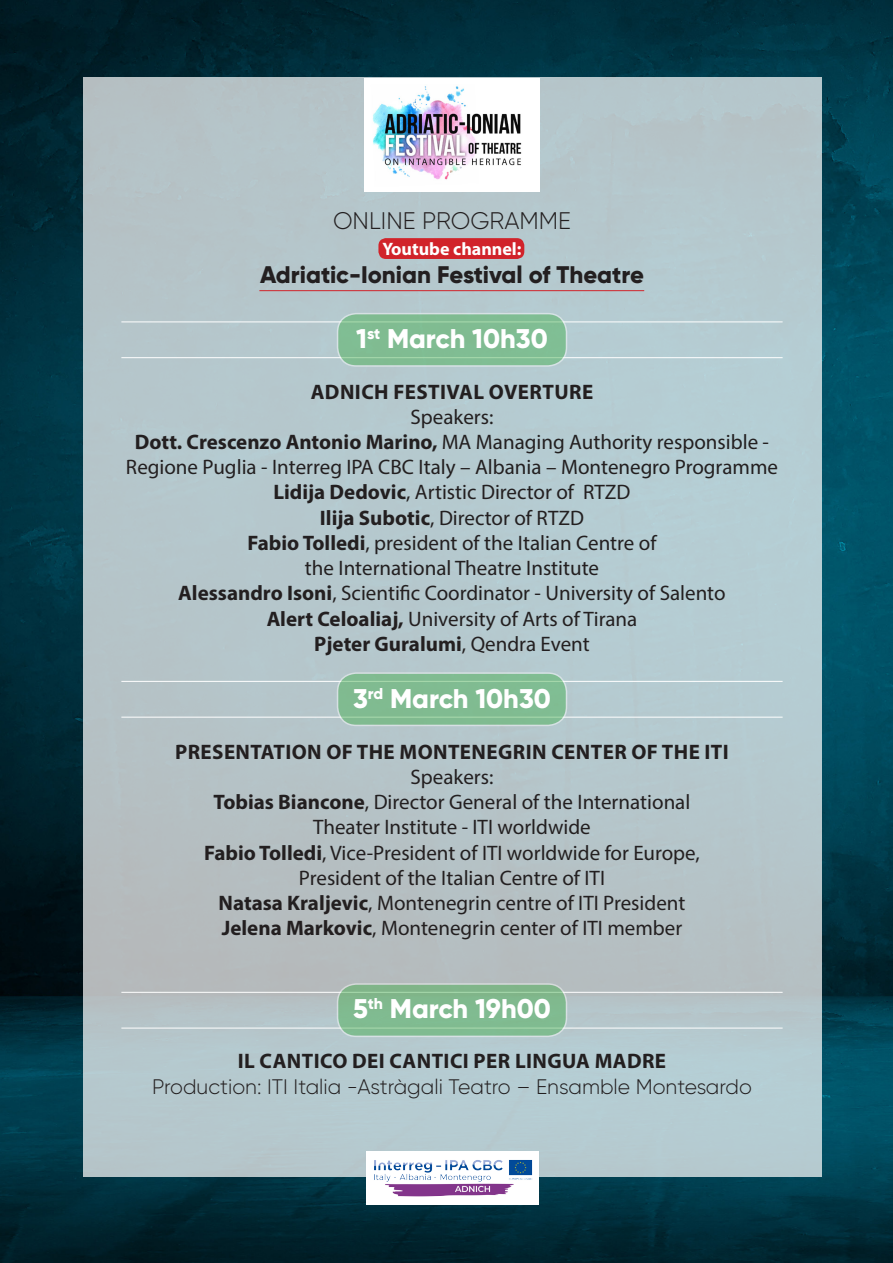
<style>
.page{position:relative;width:893px;height:1263px;background:#fff}
.page>*{position:absolute;margin:0;border:0;box-sizing:border-box;transform-origin:0 0}
.t1{font:800 27px "Gilroy";color:#fff}
.t2{font:800 24px "Gilroy";color:#231f20}
.t3{font:300 24px "Gilroy";color:#231f20}
.t4{font:21px/25.2px "Myriad Pro";color:#231f20;text-align:center}
.t5{font:700 21px "Myriad Pro";letter-spacing:.02em;color:#231f20}
.t6{font:300 21px "Gilroy";color:#231f20}
.t7{font:700 21px "Myriad Pro";color:#231f20}
.t8{font:700 18px "Myriad Pro";color:#fff}
.s1{font-weight:700}
.s2{font-weight:400}
</style>
<div class="page">
<img style="left:0;top:0;width:893px;height:1263px">
<div style="left:83px;top:77px;width:738px;height:1100px;background:#b5c7cc"></div>
<hr style="left:121px;top:357px;width:662px;height:1px;background:#fff">
<hr style="left:121px;top:321px;width:662px;height:1px;background:#fff">
<hr style="left:121px;top:717px;width:662px;height:1px;background:#fff">
<hr style="left:121px;top:681px;width:662px;height:1px;background:#fff">
<hr style="left:121px;top:1028px;width:662px;height:1px;background:#fff">
<hr style="left:121px;top:992px;width:662px;height:1px;background:#fff">
<img style="left:366px;top:1151px;width:173px;height:54px">
<div style="left:364px;top:78px;width:176px;height:114px;background:#fff"></div>
<img style="left:372px;top:86px;width:150px;height:94px">
<div style="left:338px;top:984px;width:228px;height:52px;background:#80ba90;border-radius:19px"></div>
<div style="left:337px;top:983px;width:230px;height:54px;border:2px solid #fff;border-radius:19px"></div>
<div style="left:338px;top:673px;width:228px;height:52px;background:#80bb91;border-radius:19px"></div>
<div style="left:337px;top:672px;width:230px;height:54px;border:2px solid #fff;border-radius:19px"></div>
<div style="left:338px;top:314px;width:228px;height:52px;background:#80bc93;border-radius:19px"></div>
<div style="left:337px;top:313px;width:230px;height:54px;border:2px solid #fff;border-radius:19px"></div>
<div style="left:378px;top:238px;width:146px;height:21px;background:#d1232a;border-radius:8px"></div>
<hr style="left:259px;top:290px;width:385px;height:1px;background:#d1232a">
<p class="t3" style="left:333px;top:206px;width:239px">ONLINE PROGRAMME</p>
<p class="t8" style="left:382px;top:237px;width:141px">Youtube channel:</p>
<p class="t2" style="left:260px;top:260px;width:385px">Adriatic-Ionian Festival of Theatre</p>
<p class="t1" style="left:356px;top:322px;width:193px">1<sup>st</sup> March 10h30</p>
<p class="t5" style="left:311px;top:378px;width:284px">ADNICH FESTIVAL OVERTURE</p>
<p class="t4" style="left:411px;top:404px;width:84px">Speakers:</p>
<p class="t4" style="left:126px;top:429px;width:654px"><span class="s1">Dott. Crescenzo Antonio Marino,</span> MA Managing Authority responsible -<br>Regione Puglia - Interreg IPA CBC Italy – Albania – Montenegro Programme</p>
<p class="t4" style="left:273px;top:479px;width:359px"><span class="s1">Lidija Dedovic</span>, Artistic Director of RTZD</p>
<p class="t4" style="left:320px;top:505px;width:266px"><span class="s1">Ilija Subotic</span>, Director of RTZD</p>
<p class="t4" style="left:247px;top:530px;width:411px"><span class="s1">Fabio Tolledi</span>, president of the Italian Centre of</p>
<p class="t4" style="left:305px;top:555px;width:296px">the International Theatre Institute</p>
<p class="t4" style="left:178px;top:580px;width:549px"><span class="s1">Alessandro Isoni</span>, Scientific Coordinator - University of Salento</p>
<p class="t4" style="left:267px;top:605px;width:372px"><span class="s1">Alert Celoaliaj,</span> University of Arts of Tirana</p>
<p class="t7" style="left:314px;top:630px;width:277px">Pjeter Guralumi<span class="s2">, Qendra Event</span></p>
<p class="t1" style="left:353px;top:682px;width:199px">3<sup>rd</sup> March 10h30</p>
<p class="t5" style="left:175px;top:738px;width:555px">PRESENTATION OF THE MONTENEGRIN CENTER OF THE ITI</p>
<p class="t4" style="left:411px;top:764px;width:84px">Speakers:</p>
<p class="t4" style="left:214px;top:789px;width:478px"><span class="s1">Tobias Biancone</span>, Director General of the International</p>
<p class="t4" style="left:313px;top:814px;width:279px">Theater Institute - ITI worldwide</p>
<p class="t4" style="left:204px;top:839px;width:497px"><span class="s1">Fabio Tolledi</span>, Vice-President of ITI worldwide for Europe,</p>
<p class="t4" style="left:299px;top:865px;width:308px">President of the Italian Centre of ITI</p>
<p class="t4" style="left:219px;top:890px;width:468px"><span class="s1">Natasa Kraljevic</span>, Montenegrin centre of ITI President</p>
<p class="t4" style="left:222px;top:915px;width:462px"><span class="s1">Jelena Markovic</span>, Montenegrin center of ITI member</p>
<p class="t1" style="left:353px;top:991px;width:199px">5<sup>th</sup> March 19h00</p>
<p class="t5" style="left:238px;top:1047px;width:430px">IL CANTICO DEI CANTICI PER LINGUA MADRE</p>
<p class="t6" style="left:152px;top:1073px;width:601px">Production: ITI Italia -Astràgali Teatro – Ensamble Montesardo</p>
</div>
